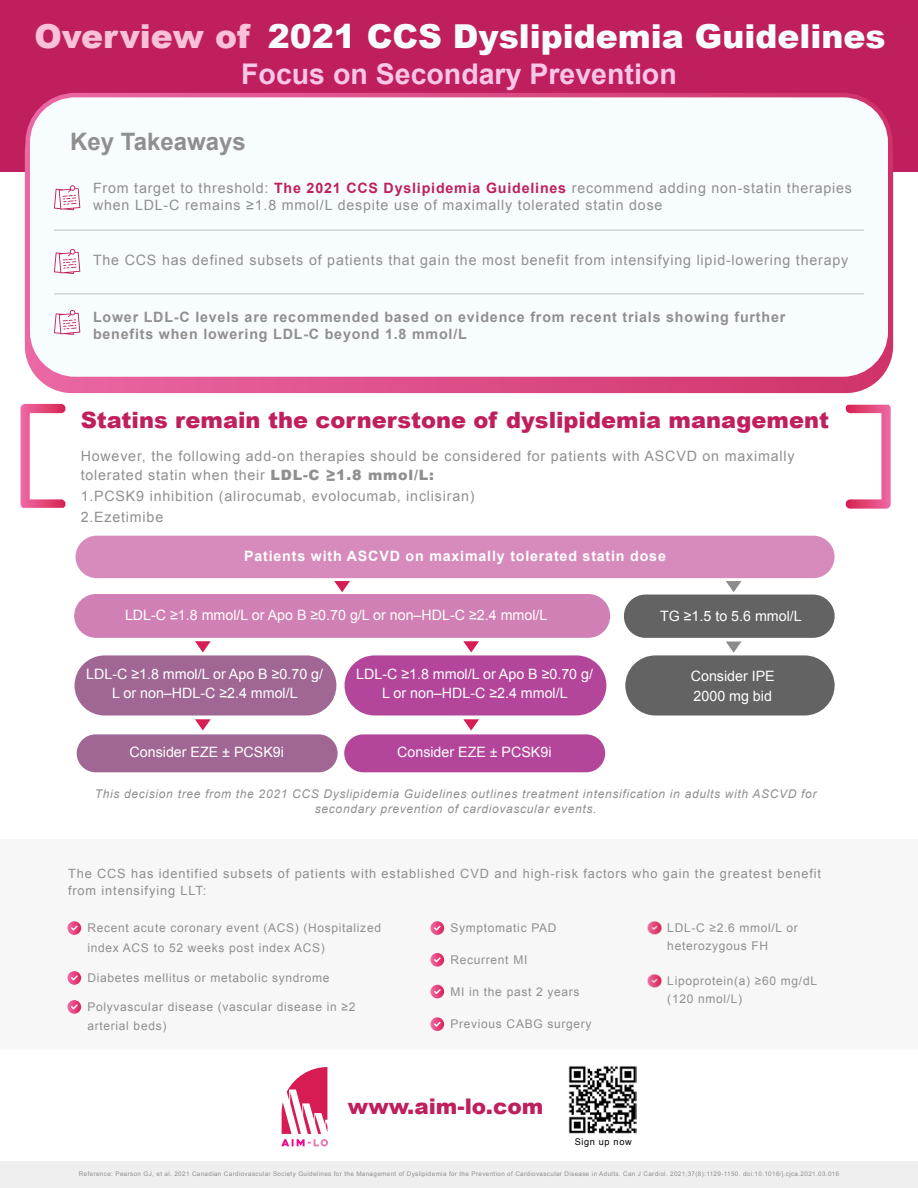
<style>
.page{position:relative;width:918px;height:1188px;background:#fff}
.page>*{position:absolute;margin:0;border:0;box-sizing:border-box;transform-origin:0 0}
.t1{font:900 33px "Arial";color:#f7fcfe}
.t2{font:700 28.5px "Arial";color:#f8c6e7}
.t3{font:700 24px "Arial";color:#8f8f8f}
.t4{font:900 22.5px "Arial";color:#c01f5e}
.t5{font:900 21.6px "Arial";color:#c01f5e}
.t6{font:14.25px/17.1px "Arial";letter-spacing:.055em;color:#8f8f8f}
.t7{font:14.25px/19.5px "Arial";color:#fff;text-align:center}
.t8{font:700 14.25px/17.1px "Arial";letter-spacing:.055em;color:#8f8f8f}
.t9{font:700 14.25px "Arial";letter-spacing:.055em;color:#fff}
.t10{font:12.75px/16.5px "Arial";letter-spacing:.07em;color:#8f8f8f}
.t11{font:12px/19.5px "Arial";letter-spacing:.055em;color:#8f8f8f}
.t12{font:italic 12px/15px "Arial";letter-spacing:.055em;color:#8f8f8f;text-align:center}
.t13{font:9.15px "Arial";letter-spacing:.07em;color:#000}
.t14{font:6.3px "Arial";letter-spacing:.055em;color:#8f8f8f}
.s1{color:#f8c1d9}
.s2{font-weight:700;color:#c01f5e}
.s3{font-weight:900}
</style>
<div class="page">
<div style="left:0;top:839px;width:918px;height:211px;background:#f7f7f7"></div>
<div style="left:0;top:1162px;width:918px;height:26px;background:#f0efef"></div>
<div style="left:0;top:0;width:918px;height:172px;background:#c01f5e"></div>
<svg style="left:25px;top:106px;width:868px;height:287px;background:#de598e"></svg>
<div style="left:28px;top:95px;width:862px;height:284px;background:#f7fcfe;border-radius:47px"></div>
<div style="left:26px;top:93px;width:866px;height:288px;border:4px solid #fff;border-radius:47px"></div>
<hr style="left:54px;top:230px;width:810px;height:1px;background:#c2c1c0">
<hr style="left:54px;top:294px;width:810px;height:1px;background:#c2c1c0">
<svg style="left:54px;top:185px;width:26px;height:25px"></svg>
<svg style="left:54px;top:249px;width:26px;height:25px"></svg>
<svg style="left:54px;top:310px;width:26px;height:25px"></svg>
<svg style="left:281px;top:1067px;width:47px;height:79px"></svg>
<svg style="left:21px;top:404px;width:44px;height:104px"></svg>
<svg style="left:846px;top:405px;width:45px;height:104px"></svg>
<div style="left:76px;top:536px;width:759px;height:42px;background:#d78bbc;border-radius:21px"></div>
<div style="left:74px;top:594px;width:536px;height:44px;background:#d180b5;border-radius:22px"></div>
<div style="left:75px;top:655px;width:261px;height:60px;background:#a16794;border-radius:30px"></div>
<div style="left:345px;top:655px;width:261px;height:60px;background:#b3469a;border-radius:30px"></div>
<div style="left:625px;top:655px;width:210px;height:60px;background:#636363;border-radius:30px"></div>
<div style="left:624px;top:595px;width:211px;height:43px;background:#636363;border-radius:22px"></div>
<div style="left:77px;top:734px;width:261px;height:38px;background:#a16794;border-radius:19px"></div>
<div style="left:344px;top:734px;width:261px;height:38px;background:#b3469a;border-radius:19px"></div>
<svg style="left:68px;top:921px;width:13px;height:14px"></svg>
<svg style="left:430px;top:921px;width:14px;height:14px"></svg>
<img style="left:647px;top:921px;width:14px;height:14px">
<img style="left:647px;top:974px;width:14px;height:14px">
<svg style="left:430px;top:953px;width:14px;height:14px"></svg>
<svg style="left:430px;top:985px;width:14px;height:13px"></svg>
<svg style="left:430px;top:1017px;width:14px;height:14px"></svg>
<svg style="left:68px;top:971px;width:13px;height:14px"></svg>
<svg style="left:68px;top:1000px;width:13px;height:14px"></svg>
<img style="left:568px;top:1066px;width:68px;height:68px">
<svg style="left:726px;top:581px;width:16px;height:11px"></svg>
<svg style="left:334px;top:581px;width:16px;height:11px"></svg>
<svg style="left:463px;top:641px;width:16px;height:11px"></svg>
<svg style="left:195px;top:641px;width:16px;height:11px"></svg>
<svg style="left:463px;top:719px;width:16px;height:12px"></svg>
<svg style="left:195px;top:719px;width:16px;height:12px"></svg>
<svg style="left:726px;top:642px;width:15px;height:11px"></svg>
<h1 class="t1" style="left:34px;top:13px;width:853px"><span class="s1">Overview of</span> 2021 CCS Dyslipidemia Guidelines</h1>
<h2 class="t2" style="left:241px;top:56px;width:437px">Focus on Secondary Prevention</h2>
<h3 class="t3" style="left:70px;top:126px;width:177px">Key Takeaways</h3>
<p class="t6" style="left:93px;top:179px;width:761px">From target to threshold: <span class="s2">The 2021 CCS Dyslipidemia Guidelines</span> recommend adding non-statin therapies when LDL-C remains ≥1.8 mmol/L despite use of maximally tolerated statin dose</p>
<p class="t6" style="left:93px;top:252px;width:757px">The CCS has defined subsets of patients that gain the most benefit from intensifying lipid-lowering therapy</p>
<p class="t8" style="left:93px;top:309px;width:694px">Lower LDL-C levels are recommended based on evidence from recent trials showing further benefits when lowering LDL-C beyond 1.8 mmol/L</p>
<h3 class="t4" style="left:81px;top:403px;width:750px">Statins remain the cornerstone of dyslipidemia management</h3>
<p class="t6" style="left:81px;top:446px;width:715px;line-height:19.5px">However, the following add-on therapies should be considered for patients with ASCVD on maximally tolerated statin when their <span class="s3">LDL-C ≥1.8 mmol/L:</span></p>
<p class="t6" style="left:81px;top:486px;width:395px;line-height:21px">1.PCSK9 inhibition (alirocumab, evolocumab, inclisiran)<br>2.Ezetimibe</p>
<p class="t9" style="left:244px;top:546px;width:423px">Patients with ASCVD on maximally tolerated statin dose</p>
<p class="t7" style="left:125px;top:605px;width:424px">LDL-C ≥1.8 mmol/L or Apo B ≥0.70 g/L or non–HDL-C ≥2.4 mmol/L</p>
<p class="t7" style="left:86px;top:664px;width:238px">LDL-C ≥1.8 mmol/L or Apo B ≥0.70 g/<br>L or non–HDL-C ≥2.4 mmol/L</p>
<p class="t7" style="left:356px;top:664px;width:238px">LDL-C ≥1.8 mmol/L or Apo B ≥0.70 g/<br>L or non–HDL-C ≥2.4 mmol/L</p>
<p class="t7" style="left:130px;top:742px;width:156px">Consider EZE ± PCSK9i</p>
<p class="t7" style="left:397px;top:742px;width:156px">Consider EZE ± PCSK9i</p>
<p class="t7" style="left:660px;top:606px;width:143px">TG ≥1.5 to 5.6 mmol/L</p>
<p class="t7" style="left:691px;top:666px;width:85px;text-align:left">Consider IPE<br>2000 mg bid</p>
<p class="t12" style="left:95px;top:787px;width:723px">This decision tree from the 2021 CCS Dyslipidemia Guidelines outlines treatment intensification in adults with ASCVD for secondary prevention of cardiovascular events.</p>
<p class="t10" style="left:68px;top:866px;width:755px">The CCS has identified subsets of patients with established CVD and high-risk factors who gain the greatest benefit from intensifying LLT:</p>
<p class="t11" style="left:87px;top:918px;width:295px">Recent acute coronary event (ACS) (Hospitalized index ACS to 52 weeks post index ACS)</p>
<p class="t11" style="left:450px;top:918px;width:108px">Symptomatic PAD</p>
<p class="t11" style="left:667px;top:919px;width:132px;line-height:18px">LDL-C ≥2.6 mmol/L or heterozygous FH</p>
<p class="t11" style="left:667px;top:972px;width:151px;line-height:18px">Lipoprotein(a) ≥60 mg/dL (120 nmol/L)</p>
<p class="t11" style="left:450px;top:950px;width:78px">Recurrent MI</p>
<p class="t11" style="left:450px;top:982px;width:131px">MI in the past 2 years</p>
<p class="t11" style="left:450px;top:1014px;width:143px">Previous CABG surgery</p>
<p class="t11" style="left:87px;top:968px;width:244px">Diabetes mellitus or metabolic syndrome</p>
<p class="t11" style="left:87px;top:997px;width:270px">Polyvascular disease (vascular disease in ≥2 arterial beds)</p>
<h3 class="t5" style="left:348px;top:1091px;width:197px">www.aim-lo.com</h3>
<p class="t13" style="left:575px;top:1136px;width:59px">Sign up now</p>
<p class="t14" style="left:79px;top:1169px;width:762px">Reference: Pearson GJ, et al. 2021 Canadian Cardiovascular Society Guidelines for the Management of Dyslipidemia for the Prevention of Cardiovascular Disease in Adults. Can J Cardiol. 2021;37(8):1129-1150. doi:10.1016/j.cjca.2021.03.016</p>
</div>
